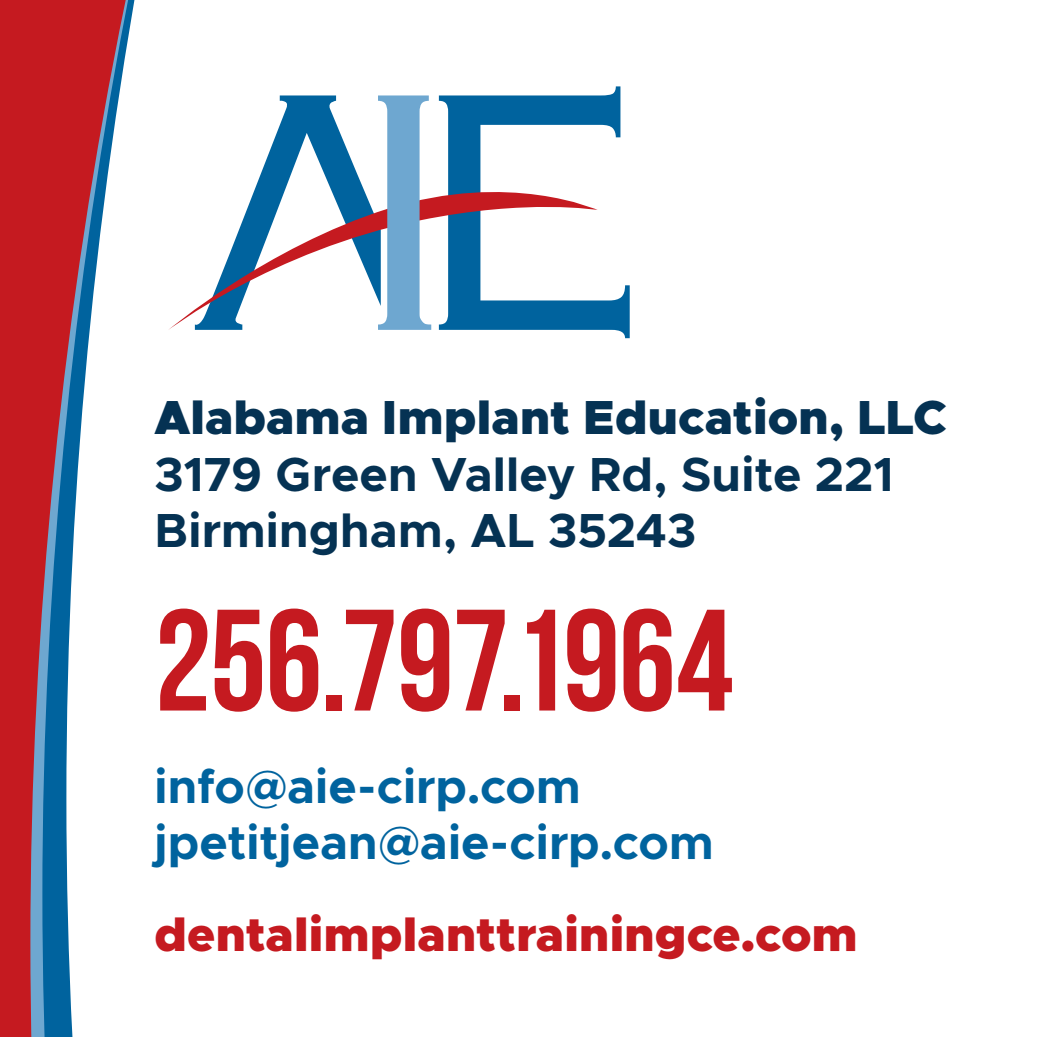
<style>
.page{position:relative;width:1037px;height:1037px;background:#c51a20}
.page>*{position:absolute;margin:0;border:0;box-sizing:border-box;transform-origin:0 0}
.t1{font:700 144px "Bebas Neue";letter-spacing:-.01em;color:#c51a20}
.t2{font:700 48px/56px "Metropolis";letter-spacing:.005em;color:#053253}
.t3{font:700 48px/56px "Metropolis";color:#00639e}
.t4{font:900 48px "Metropolis";letter-spacing:.005em;color:#053253}
.t5{font:900 48px "Metropolis";letter-spacing:.005em;color:#c51a20}
</style>
<div class="page">
<svg style="left:42px;top:364px;width:24px;height:673px;fill:#00639e"></svg>
<div style="left:66px;top:0;width:971px;height:1037px;background:#fff"></div>
<svg style="left:439px;top:86px;width:191px;height:252px;background:#a7c9dd"></svg>
<svg style="left:195px;top:95px;width:183px;height:75px;background:#afcee0"></svg>
<svg style="left:168px;top:170px;width:430px;height:160px;background:#b9c5d5"></svg>
<svg style="left:378px;top:95px;width:53px;height:235px;background:#9dbdd8"></svg>
<p class="t4" style="left:154px;top:387px;width:794px">Alabama Implant Education, LLC</p>
<p class="t2" style="left:154px;top:446px;width:741px">3179 Green Valley Rd, Suite 221<br>Birmingham, AL 35243</p>
<h1 class="t1" style="left:154px;top:582px;width:580px">256.797.1964</h1>
<p class="t3" style="left:154px;top:758px;width:561px">info@aie-cirp.com jpetitjean@aie-cirp.com</p>
<p class="t5" style="left:154px;top:903px;width:704px">dentalimplanttrainingce.com</p>
</div>
